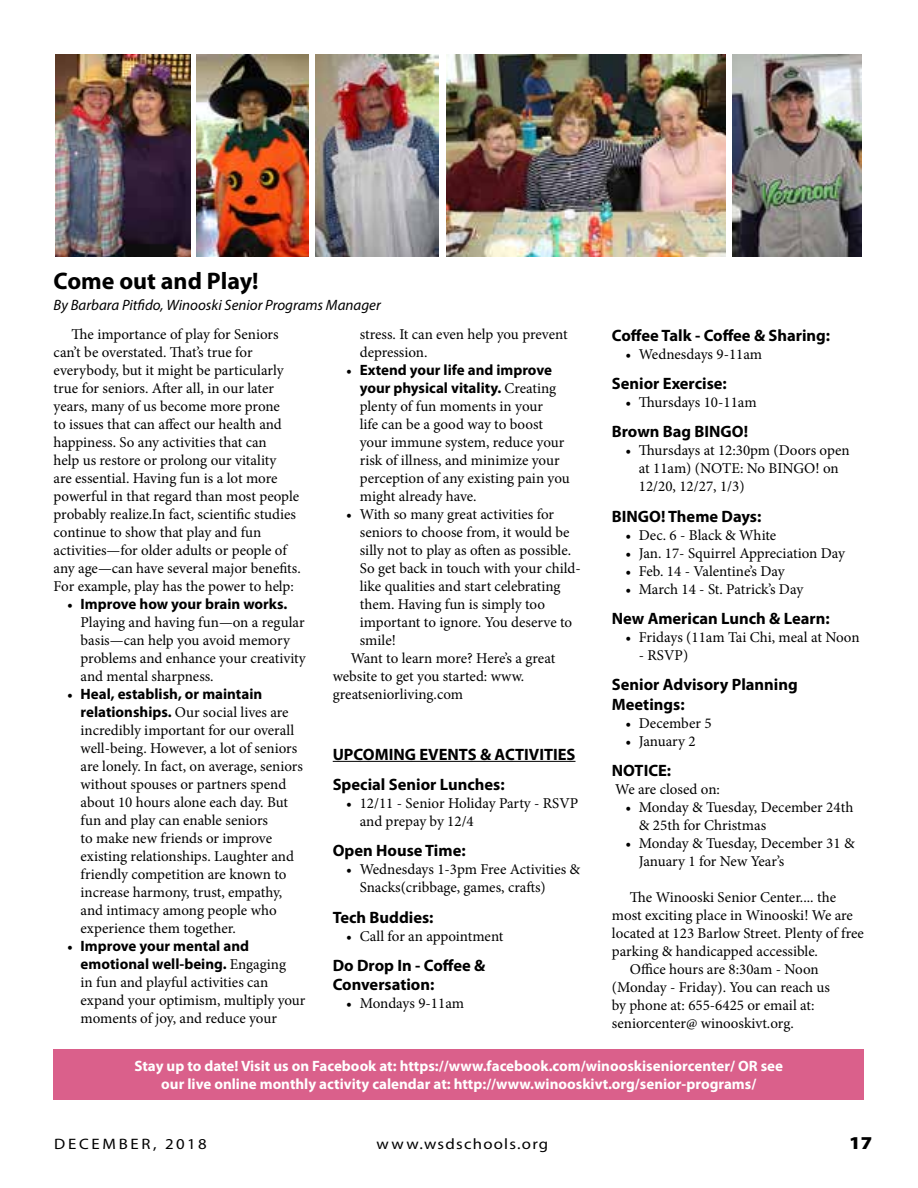
<style>
.page{position:relative;width:918px;height:1188px;background:#fff}
.page>*{position:absolute;margin:0;border:0;box-sizing:border-box;transform-origin:0 0}
.t1{font:700 24px "Myriad Pro";color:#000}
.t2{font:900 18.15px "Myriad Pro";color:#000;scale:1.11 1}
.t3{font:700 16.5px/19.5px "Myriad Pro";color:#000}
.t4{font:15.15px "Myriad Pro";letter-spacing:.075em;color:#000;scale:1.11 1}
.t5{font:15.15px "Myriad Pro";letter-spacing:.165em;color:#000;scale:1.11 1}
.t6{font:15px/18px "Minion Pro";letter-spacing:-.005em;color:#000}
.t7{font:700 15px/18px "Myriad Pro";color:#fff;text-align:center}
.t8{font:italic 15px "Myriad Pro";color:#000}
.s1{font-family:"Myriad Pro";font-weight:700}
</style>
<div class="page">
<hr style="left:333px;top:761px;width:243px;height:1px;background:#000">
<img style="left:55px;top:54px;width:135px;height:202px">
<img style="left:197px;top:54px;width:112px;height:202px">
<img style="left:316px;top:54px;width:122px;height:202px">
<img style="left:447px;top:54px;width:279px;height:202px">
<img style="left:732px;top:54px;width:129px;height:202px">
<div style="left:54px;top:1049px;width:810px;height:51px;background:#da608b"></div>
<p class="t1" style="left:54px;top:266px;width:207px">Come out and Play!</p>
<p class="t8" style="left:54px;top:296px;width:329px">By Barbara Pitfdo, Winooski Senior Programs Manager</p>
<p class="t6" style="left:54px;top:325px;width:249px;text-indent:18px">Te importance of play for Seniors can’t be overstated. Tat’s true for everybody, but it might be particularly true for seniors. Afer all, in our later years, many of us become more prone<br>to issues that can afect our health and happiness. So any activities that can<br>help us restore or prolong our vitality<br>are essential. Having fun is a lot more powerful in that regard than most people probably realize.In fact, scientifc studies continue to show that play and fun activities—for older adults or people of any age—can have several major benefts.<br>For example, play has the power to help:</p>
<p class="t6" style="left:81px;top:595px;width:227px;text-indent:-14px">• <span class="s1">Improve how your brain works.<br></span>Playing and having fun—on a regular basis—can help you avoid memory problems and enhance your creativity and mental sharpness.</p>
<p class="t6" style="left:81px;top:685px;width:224px;text-indent:-14px">• <span class="s1">Heal, establish, or maintain relationships.</span> Our social lives are incredibly important for our overall well-being. However, a lot of seniors are lonely. In fact, on average, seniors without spouses or partners spend about 10 hours alone each day. But fun and play can enable seniors<br>to make new friends or improve existing relationships. Laughter and friendly competition are known to increase harmony, trust, empathy, and intimacy among people who experience them together.</p>
<p class="t6" style="left:81px;top:937px;width:226px;text-indent:-14px">• <span class="s1">Improve your mental and emotional well-being.</span> Engaging<br>in fun and playful activities can expand your optimism, multiply your moments of joy, and reduce your</p>
<p class="t6" style="left:360px;top:325px;width:209px">stress. It can even help you prevent depression.</p>
<p class="t6" style="left:360px;top:361px;width:212px;text-indent:-13px">• <span class="s1">Extend your life and improve your physical vitality.</span> Creating plenty of fun moments in your<br>life can be a good way to boost your immune system, reduce your risk of illness, and minimize your perception of any existing pain you might already have.</p>
<p class="t6" style="left:360px;top:505px;width:223px;text-indent:-13px">• With so many great activities for seniors to choose from, it would be silly not to play as ofen as possible.<br>So get back in touch with your child&shy;like qualities and start celebrating them. Having fun is simply too important to ignore. You deserve to smile!</p>
<p class="t6" style="left:333px;top:649px;width:224px;text-indent:18px">Want to learn more? Here’s a great website to get you started: www. greatseniorliving.com</p>
<p class="t3" style="left:612px;top:325px;width:220px">Cofee Talk - Cofee &amp; Sharing:</p>
<p class="t6" style="left:625px;top:345px;width:138px">• Wednesdays 9-11am</p>
<p class="t3" style="left:612px;top:373px;width:117px">Senior Exercise:</p>
<p class="t6" style="left:625px;top:393px;width:133px">• Tursdays 10-11am</p>
<p class="t3" style="left:612px;top:421px;width:138px">Brown Bag BINGO!</p>
<p class="t6" style="left:639px;top:442px;width:212px;text-indent:-14px">• Tursdays at 12:30pm (Doors open at 11am) (NOTE: No BINGO! on<br>12/20, 12/27, 1/3)</p>
<p class="t3" style="left:612px;top:506px;width:151px">BINGO! Theme Days:</p>
<p class="t6" style="left:625px;top:526px;width:153px">• Dec. 6 - Black &amp; White</p>
<p class="t6" style="left:625px;top:544px;width:221px">• Jan. 17- Squirrel Appreciation Day</p>
<p class="t6" style="left:625px;top:562px;width:161px">• Feb. 14 - Valentine’s Day</p>
<p class="t6" style="left:625px;top:580px;width:179px">• March 14 - St. Patrick’s Day</p>
<p class="t3" style="left:612px;top:608px;width:219px">New American Lunch &amp; Learn:</p>
<p class="t6" style="left:625px;top:628px;width:236px">• Fridays (11am Tai Chi, meal at Noon</p>
<p class="t6" style="left:639px;top:646px;width:51px">- RSVP)</p>
<p class="t3" style="left:612px;top:674px;width:187px">Senior Advisory Planning<br>Meetings:</p>
<p class="t6" style="left:625px;top:714px;width:88px">• December 5</p>
<p class="t6" style="left:625px;top:732px;width:72px">• January 2</p>
<p class="t3" style="left:612px;top:760px;width:61px">NOTICE:</p>
<p class="t6" style="left:615px;top:780px;width:106px">We are closed on:</p>
<p class="t6" style="left:639px;top:798px;width:216px;text-indent:-14px">• Monday &amp; Tuesday, December 24th &amp; 25th for Christmas</p>
<p class="t6" style="left:639px;top:834px;width:217px;text-indent:-14px">• Monday &amp; Tuesday, December 31 &amp;<br>January 1 for New Year’s</p>
<p class="t6" style="left:612px;top:888px;width:254px;text-indent:18px">Te Winooski Senior Center.... the most exciting place in Winooski! We are located at 123 Barlow Street. Plenty of free parking &amp; handicapped accessible.</p>
<p class="t6" style="left:612px;top:960px;width:220px;text-indent:18px">Ofce hours are 8:30am - Noon (Monday - Friday). You can reach us by phone at: 655-6425 or email at: seniorcenter@ winooskivt.org.</p>
<p class="t7" style="left:134px;top:1056px;width:650px">Stay up to date! Visit us on Facebook at: https://www.facebook.com/winooskiseniorcenter/ OR see our live online monthly activity calendar at: http://www.winooskivt.org/senior-programs/</p>
<p class="t3" style="left:333px;top:744px;width:244px">UPCOMING EVENTS &amp; ACTIVITIES</p>
<p class="t3" style="left:333px;top:774px;width:173px">Special Senior Lunches:</p>
<p class="t6" style="left:360px;top:794px;width:220px;text-indent:-14px">• 12/11 - Senior Holiday Party - RSVP and prepay by 12/4</p>
<p class="t3" style="left:333px;top:840px;width:134px">Open House Time:</p>
<p class="t6" style="left:360px;top:861px;width:222px;text-indent:-14px">• Wednesdays 1-3pm Free Activities &amp;<br>Snacks(cribbage, games, crafs)</p>
<p class="t3" style="left:333px;top:907px;width:102px">Tech Buddies:</p>
<p class="t6" style="left:346px;top:927px;width:159px">• Call for an appointment</p>
<p class="t3" style="left:333px;top:955px;width:154px">Do Drop In - Cofee &amp;<br>Conversation:</p>
<p class="t6" style="left:346px;top:995px;width:119px">• Mondays 9-11am</p>
<p class="t5" style="left:54px;top:1135px;width:139px">DECEMBER, 2018</p>
<p class="t4" style="left:377px;top:1135px;width:156px">www.wsdschools.org</p>
<p class="t2" style="left:849px;top:1131px;width:22px">17</p>
</div>
